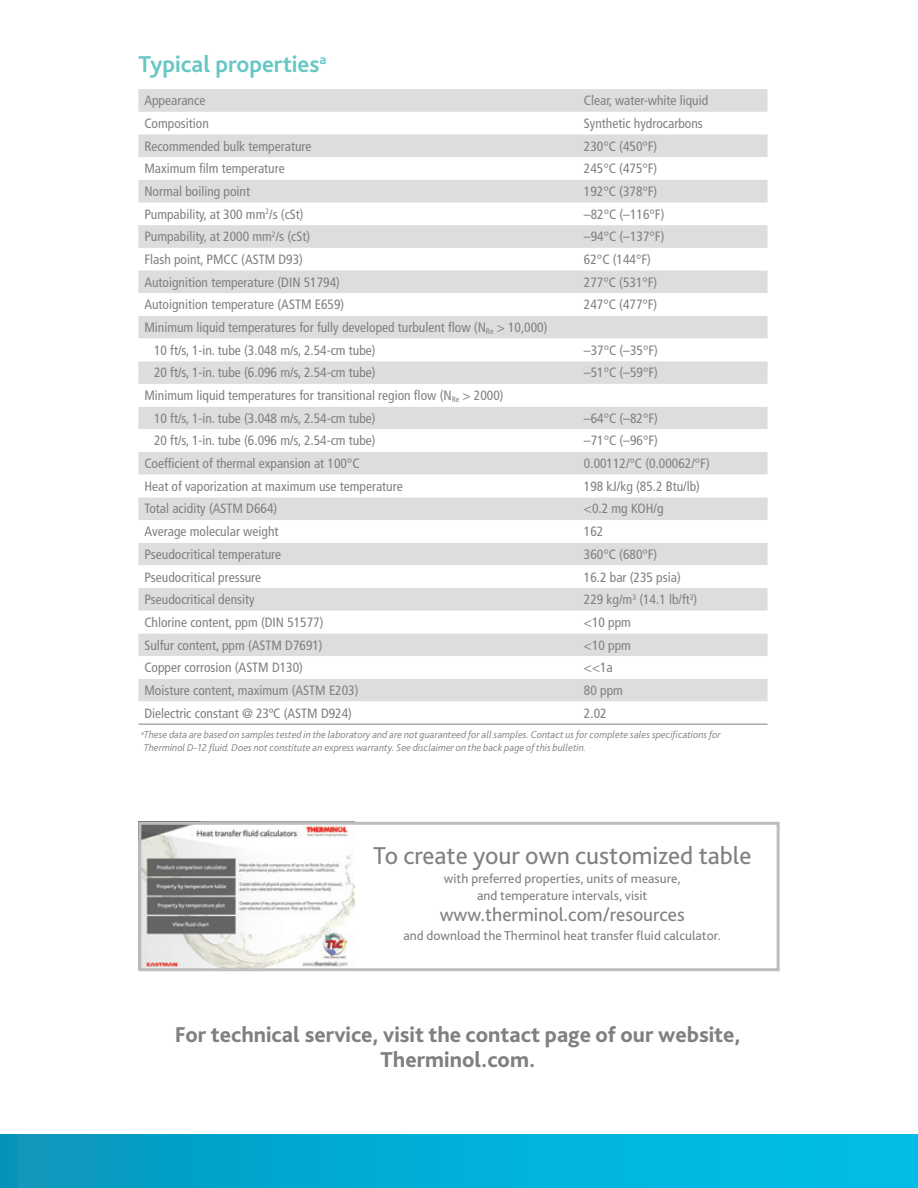
<style>
.page{position:relative;width:918px;height:1188px;background:#fff}
.page>*{position:absolute;margin:0;border:0;box-sizing:border-box;transform-origin:0 0}
.Table_Column_Head{font:25.5px "Bliss Pro";color:#808083}
.Heads{font:700 24px "Bliss Pro";color:#66c7c5}
.Technical_Service_Ho{font:800 22.5px/24.8px "Bliss Pro";color:#808083;text-align:center}
.Table_Column_Head-2{font:19.5px "Bliss Pro";color:#808083}
.Table__Typical_Pr{font:condensed 13.5px "Frutiger";color:#808083}
.Table_Column_Head-3{font:13.5px/16.5px "Bliss Pro";color:#808083;text-align:center}
.Footnotes{font:italic 300 10.5px/12.8px "Bliss Pro";color:#808083}
</style>
<div class="page">
<div style="left:0;top:1134px;width:918px;height:54px;background:linear-gradient(to right,#0799bf,#00c2ec)"></div>
<img style="left:142px;top:826px;width:212px;height:141px">
<div style="left:138px;top:822px;width:642px;height:149px;border:3px solid #bcbdc0"></div>
<svg style="left:138px;top:89px;width:630px;height:204px;fill:#dcdddf"></svg>
<svg style="left:138px;top:316px;width:630px;height:408px"></svg>
<hr style="left:138px;top:724px;width:440px;height:1px;background:#808083">
<hr style="left:578px;top:724px;width:190px;height:1px;background:#808083">
<p class="Heads" style="left:138px;top:49px;width:190px">Typical properties<sup>a</sup></p>
<p class="Table__Typical_Pr" style="left:144px;top:93px;width:62px">Appearance</p>
<p class="Table__Typical_Pr" style="left:584px;top:93px;width:126px">Clear, water-white liquid</p>
<p class="Table__Typical_Pr" style="left:144px;top:115px;width:66px">Composition</p>
<p class="Table__Typical_Pr" style="left:584px;top:115px;width:120px">Synthetic hydrocarbons</p>
<p class="Table__Typical_Pr" style="left:144px;top:138px;width:169px">Recommended bulk temperature</p>
<p class="Table__Typical_Pr" style="left:584px;top:138px;width:75px">230°C (450°F)</p>
<p class="Table__Typical_Pr" style="left:144px;top:161px;width:142px">Maximum film temperature</p>
<p class="Table__Typical_Pr" style="left:584px;top:161px;width:75px">245°C (475°F)</p>
<p class="Table__Typical_Pr" style="left:144px;top:183px;width:107px">Normal boiling point</p>
<p class="Table__Typical_Pr" style="left:584px;top:183px;width:75px">192°C (378°F)</p>
<p class="Table__Typical_Pr" style="left:144px;top:206px;width:161px">Pumpability, at 300 mm<sup>2</sup>/s (cSt)</p>
<p class="Table__Typical_Pr" style="left:584px;top:206px;width:82px">–82°C (–116°F)</p>
<p class="Table__Typical_Pr" style="left:144px;top:229px;width:167px">Pumpability, at 2000 mm<sup>2</sup>/s (cSt)</p>
<p class="Table__Typical_Pr" style="left:584px;top:229px;width:82px">–94°C (–137°F)</p>
<p class="Table__Typical_Pr" style="left:144px;top:251px;width:160px">Flash point, PMCC (ASTM D93)</p>
<p class="Table__Typical_Pr" style="left:584px;top:251px;width:68px">62°C (144°F)</p>
<p class="Table__Typical_Pr" style="left:144px;top:274px;width:197px">Autoignition temperature (DIN 51794)</p>
<p class="Table__Typical_Pr" style="left:584px;top:274px;width:75px">277°C (531°F)</p>
<p class="Table__Typical_Pr" style="left:144px;top:297px;width:201px">Autoignition temperature (ASTM E659)</p>
<p class="Table__Typical_Pr" style="left:584px;top:297px;width:75px">247°C (477°F)</p>
<p class="Table__Typical_Pr" style="left:144px;top:319px;width:405px">Minimum liquid temperatures for fully developed turbulent flow (N<sub>Re</sub> &gt; 10,000)</p>
<p class="Table__Typical_Pr" style="left:154px;top:342px;width:223px">10 ft/s, 1-in. tube (3.048 m/s, 2.54-cm tube)</p>
<p class="Table__Typical_Pr" style="left:584px;top:342px;width:75px">–37°C (–35°F)</p>
<p class="Table__Typical_Pr" style="left:154px;top:365px;width:223px">20 ft/s, 1-in. tube (6.096 m/s, 2.54-cm tube)</p>
<p class="Table__Typical_Pr" style="left:584px;top:365px;width:75px">–51°C (–59°F)</p>
<p class="Table__Typical_Pr" style="left:144px;top:388px;width:361px">Minimum liquid temperatures for transitional region flow (N<sub>Re</sub> &gt; 2000)</p>
<p class="Table__Typical_Pr" style="left:154px;top:410px;width:223px">10 ft/s, 1-in. tube (3.048 m/s, 2.54-cm tube)</p>
<p class="Table__Typical_Pr" style="left:584px;top:410px;width:75px">–64°C (–82°F)</p>
<p class="Table__Typical_Pr" style="left:154px;top:433px;width:223px">20 ft/s, 1-in. tube (6.096 m/s, 2.54-cm tube)</p>
<p class="Table__Typical_Pr" style="left:584px;top:433px;width:75px">–71°C (–96°F)</p>
<p class="Table__Typical_Pr" style="left:144px;top:456px;width:217px">Coefficient of thermal expansion at 100°C</p>
<p class="Table__Typical_Pr" style="left:584px;top:456px;width:127px">0.00112/°C (0.00062/°F)</p>
<p class="Table__Typical_Pr" style="left:144px;top:478px;width:260px">Heat of vaporization at maximum use temperature</p>
<p class="Table__Typical_Pr" style="left:584px;top:478px;width:118px">198 kJ/kg (85.2 Btu/lb)</p>
<p class="Table__Typical_Pr" style="left:144px;top:501px;width:134px">Total acidity (ASTM D664)</p>
<p class="Table__Typical_Pr" style="left:584px;top:501px;width:81px">&lt;0.2 mg KOH/g</p>
<p class="Table__Typical_Pr" style="left:144px;top:524px;width:136px">Average molecular weight</p>
<p class="Table__Typical_Pr" style="left:584px;top:524px;width:21px">162</p>
<p class="Table__Typical_Pr" style="left:144px;top:546px;width:138px">Pseudocritical temperature</p>
<p class="Table__Typical_Pr" style="left:584px;top:546px;width:75px">360°C (680°F)</p>
<p class="Table__Typical_Pr" style="left:144px;top:569px;width:118px">Pseudocritical pressure</p>
<p class="Table__Typical_Pr" style="left:584px;top:569px;width:98px">16.2 bar (235 psia)</p>
<p class="Table__Typical_Pr" style="left:144px;top:592px;width:112px">Pseudocritical density</p>
<p class="Table__Typical_Pr" style="left:584px;top:592px;width:115px">229 kg/m<sup>3</sup> (14.1 lb/ft<sup>3</sup>)</p>
<p class="Table__Typical_Pr" style="left:144px;top:614px;width:181px">Chlorine content, ppm (DIN 51577)</p>
<p class="Table__Typical_Pr" style="left:584px;top:614px;width:49px">&lt;10 ppm</p>
<p class="Table__Typical_Pr" style="left:144px;top:637px;width:180px">Sulfur content, ppm (ASTM D7691)</p>
<p class="Table__Typical_Pr" style="left:584px;top:637px;width:49px">&lt;10 ppm</p>
<p class="Table__Typical_Pr" style="left:144px;top:660px;width:160px">Copper corrosion (ASTM D130)</p>
<p class="Table__Typical_Pr" style="left:584px;top:660px;width:30px">&lt;&lt;1a</p>
<p class="Table__Typical_Pr" style="left:144px;top:682px;width:216px">Moisture content, maximum (ASTM E203)</p>
<p class="Table__Typical_Pr" style="left:584px;top:682px;width:40px">80 ppm</p>
<p class="Table__Typical_Pr" style="left:144px;top:705px;width:209px">Dielectric constant @ 23ºC (ASTM D924)</p>
<p class="Table__Typical_Pr" style="left:584px;top:705px;width:24px">2.02</p>
<p class="Footnotes" style="left:141px;top:728px;width:581px"><sup>a</sup>These data are based on samples tested in the laboratory and are not guaranteed for all samples. Contact us for complete sales specifications for<br>Therminol D-12 fluid. Does not constitute an express warranty. See disclaimer on the back page of this bulletin.</p>
<p class="Table_Column_Head" style="left:373px;top:840px;width:380px">To create your own customized table</p>
<p class="Table_Column_Head-3" style="left:444px;top:870px;width:238px">with preferred properties, units of measure, and temperature intervals, visit</p>
<p class="Table_Column_Head-2" style="left:440px;top:903px;width:247px">www.therminol.com/resources</p>
<p class="Table_Column_Head-3" style="left:403px;top:927px;width:319px">and download the Therminol heat transfer fluid calculator.</p>
<p class="Technical_Service_Ho" style="left:175px;top:1021px;width:567px">For technical service, visit the contact page of our website,<br>Therminol.com.</p>
</div>
